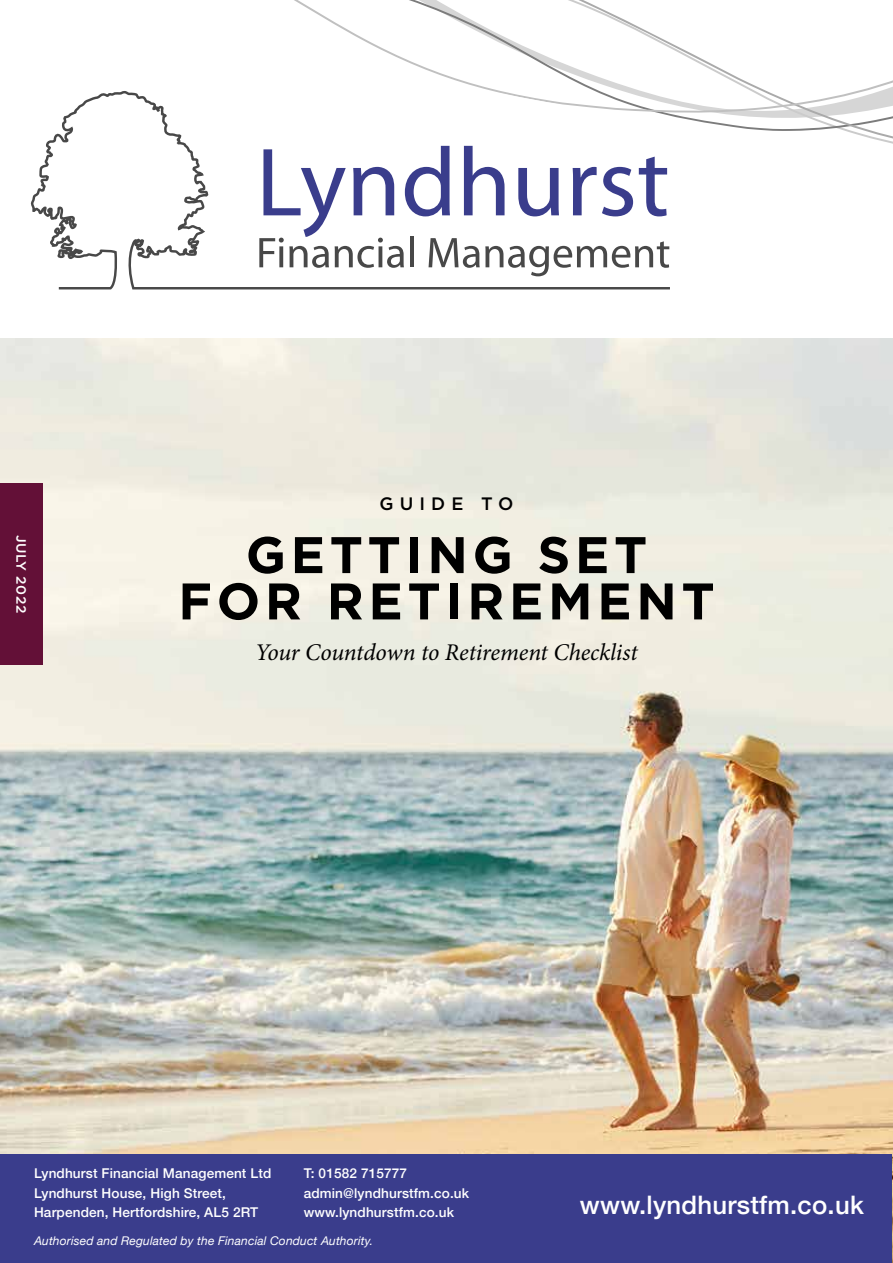
<style>
.page{position:relative;width:893px;height:1263px;background:#fff}
.page>*{position:absolute;margin:0;border:0;box-sizing:border-box;transform-origin:0 0}
.t1{font:700 51.3px/46.3px "Gotham HTF";letter-spacing:.09em;color:#000;text-align:center}
.t2{font:500 25.5px "Helvetica Neue";letter-spacing:.01em;color:#fff}
.t3{font:italic 24px "Minion Pro";letter-spacing:-.01em;color:#000}
.t4{font:500 18px "Gotham HTF";letter-spacing:.34em;color:#000}
.t5{font:500 13.5px/19.5px "Helvetica Neue";letter-spacing:.01em;color:#fff}
.t6{font:500 13.5px "Gotham HTF";letter-spacing:.04em;color:#fff}
.t7{font:italic 12px "Helvetica Neue";letter-spacing:.01em;color:#fff}
</style>
<div class="page">
<img style="left:0;top:338px;width:893px;height:925px">
<div style="left:0;top:483px;width:43px;height:182px;background:#631037"></div>
<svg style="left:672px;top:113px;width:221px;height:31px"></svg>
<svg style="left:294px;top:0;width:599px;height:113px"></svg>
<svg style="left:30px;top:90px;width:642px;height:200px"></svg>
<div style="left:0;top:1155px;width:891px;height:108px;background:#3a3d8c"></div>
<p class="t6" style="left:29px;top:535px;width:80px;rotate:90deg">JULY 2022</p>
<h3 class="t4" style="left:379px;top:493px;width:136px">GUIDE TO</h3>
<h1 class="t1" style="left:178px;top:530px;width:538px">GETTING SET<br>FOR RETIREMENT</h1>
<h3 class="t3" style="left:255px;top:636px;width:384px">Your Countdown to Retirement Checklist</h3>
<p class="t5" style="left:34px;top:1163px;width:239px">Lyndhurst Financial Management Ltd<br>Lyndhurst House, High Street,<br>Harpenden, Hertfordshire, AL5 2RT</p>
<p class="t7" style="left:34px;top:1234px;width:341px">Authorised and Regulated by the Financial Conduct Authority.</p>
<p class="t5" style="left:304px;top:1163px;width:167px">T: 01582 715777 admin@lyndhurstfm.co.uk www.lyndhurstfm.co.uk</p>
<h2 class="t2" style="left:580px;top:1189px;width:285px">www.lyndhurstfm.co.uk</h2>
</div>
